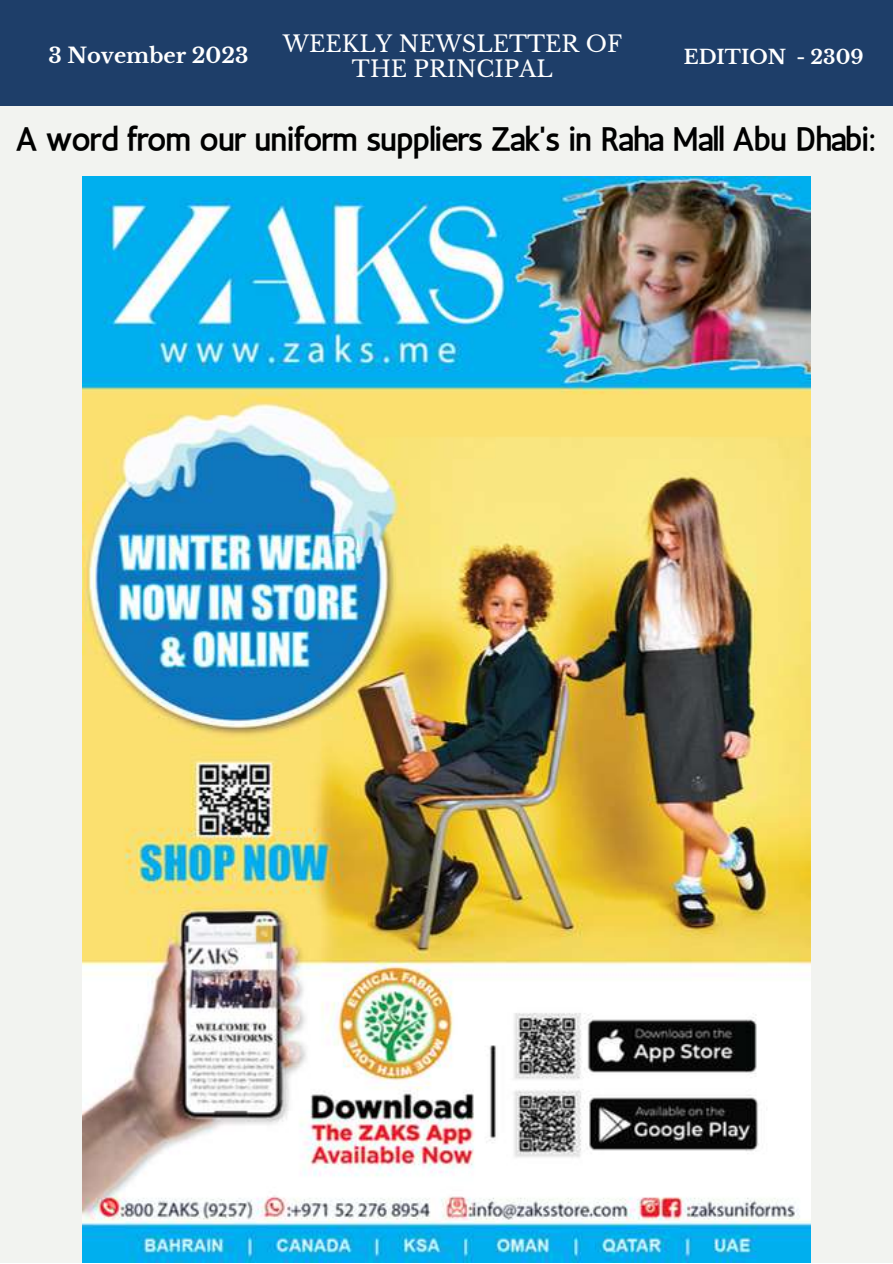
<style>
.page{position:relative;width:893px;height:1264px;background:#fff}
.page>*{position:absolute;margin:0;border:0;box-sizing:border-box;transform-origin:0 0}
.t1{font:31.5px "CA Generated";color:#000}
.t2{font:22.5px/24.8px "Libre Baskerville";color:#fff;text-align:center}
.t3{font:700 21px "Libre Baskerville";color:#fff}
.t4{font:700 19.5px "Libre Baskerville";color:#fff}
</style>
<div class="page">
<div style="left:0;top:0;width:892px;height:1262px;background:#f2f3f0"></div>
<div style="left:0;top:0;width:892px;height:106px;background:#1e3e69"></div>
<img style="left:82px;top:176px;width:728px;height:1086px">
<p class="t2" style="left:283px;top:32px;width:340px">WEEKLY NEWSLETTER OF<br>THE PRINCIPAL</p>
<p class="t3" style="left:48px;top:43px;width:201px">3 November 2023</p>
<p class="t4" style="left:683px;top:45px;width:181px">EDITION - 2309</p>
<p class="t1" style="left:16px;top:120px;width:862px">A word from our uniform suppliers Zak's in Raha Mall Abu Dhabi:</p>
</div>
